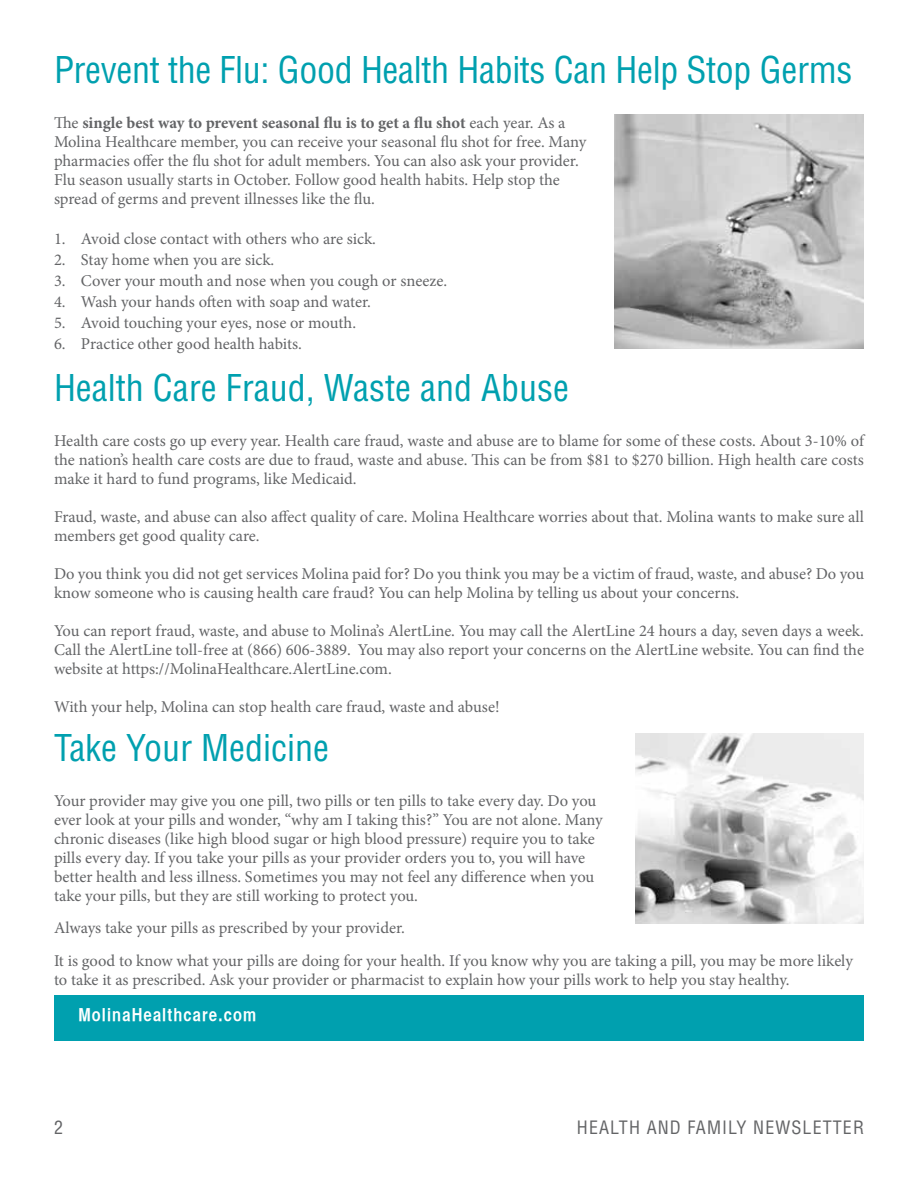
<style>
.page{position:relative;width:918px;height:1188px;background:#fff}
.page>*{position:absolute;margin:0;border:0;box-sizing:border-box;transform-origin:0 0}
.t1{font:condensed 36px "Helvetica";letter-spacing:-.01em;color:#00a0af}
.t2{font:condensed 18px "Helvetica";letter-spacing:.06em;color:#636466}
.t3{font:18px "Helvetica CY Bold";letter-spacing:.06em;color:#fff}
.t4{font:16.5px/18.9px "Minion Pro";letter-spacing:-.005em;color:#636466}
.s1{font-weight:700}
</style>
<div class="page">
<div style="left:54px;top:995px;width:810px;height:46px;background:#00a0af"></div>
<img style="left:615px;top:114px;width:249px;height:235px">
<img style="left:635px;top:733px;width:229px;height:190px">
<h1 class="t1" style="left:54px;top:48px;width:800px">Prevent the Flu: Good Health Habits Can Help Stop Germs</h1>
<p class="t4" style="left:54px;top:113px;width:534px">The <span class="s1">single best way to prevent seasonal flu is to get a flu shot</span> each year. As a Molina Healthcare member, you can receive your seasonal flu shot for free. Many pharmacies offer the flu shot for adult members. You can also ask your provider.<br>Flu season usually starts in October. Follow good health habits. Help stop the spread of germs and prevent illnesses like the flu.</p>
<p class="t4" style="left:54px;top:229px;width:324px">1. Avoid close contact with others who are sick.</p>
<p class="t4" style="left:54px;top:250px;width:222px">2. Stay home when you are sick.</p>
<p class="t4" style="left:54px;top:271px;width:395px">3. Cover your mouth and nose when you cough or sneeze.</p>
<p class="t4" style="left:54px;top:292px;width:319px">4. Wash your hands often with soap and water.</p>
<p class="t4" style="left:54px;top:313px;width:304px">5. Avoid touching your eyes, nose or mouth.</p>
<p class="t4" style="left:54px;top:334px;width:250px">6. Practice other good health habits.</p>
<h1 class="t1" style="left:54px;top:366px;width:517px">Health Care Fraud, Waste and Abuse</h1>
<p class="t4" style="left:54px;top:431px;width:812px;text-align:justify">Health care costs go up every year. Health care fraud, waste and abuse are to blame for some of these costs. About 3-10% of the nation’s health care costs are due to fraud, waste and abuse. This can be from $81 to $270 billion. High health care costs make it hard to fund programs, like Medicaid.</p>
<p class="t4" style="left:54px;top:507px;width:812px">Fraud, waste, and abuse can also affect quality of care. Molina Healthcare worries about that. Molina wants to make sure all members get good quality care.</p>
<p class="t4" style="left:54px;top:564px;width:812px">Do you think you did not get services Molina paid for? Do you think you may be a victim of fraud, waste, and abuse? Do you know someone who is causing health care fraud? You can help Molina by telling us about your concerns.</p>
<p class="t4" style="left:54px;top:621px;width:812px;text-align:justify">You can report fraud, waste, and abuse to Molina’s AlertLine. You may call the AlertLine 24 hours a day, seven days a week.<br>Call the AlertLine toll-free at (866) 606-3889. You may also report your concerns on the AlertLine website. You can find the website at https://MolinaHealthcare.AlertLine.com.</p>
<p class="t4" style="left:54px;top:697px;width:447px">With your help, Molina can stop health care fraud, waste and abuse!</p>
<h1 class="t1" style="left:54px;top:725px;width:277px">Take Your Medicine</h1>
<p class="t4" style="left:54px;top:791px;width:550px">Your provider may give you one pill, two pills or ten pills to take every day. Do you ever look at your pills and wonder, “why am I taking this?” You are not alone. Many chronic diseases (like high blood sugar or high blood pressure) require you to take pills every day. If you take your pills as your provider orders you to, you will have better health and less illness. Sometimes you may not feel any difference when you take your pills, but they are still working to protect you.</p>
<p class="t4" style="left:54px;top:912px;width:800px;line-height:32.4px">Always take your pills as prescribed by your provider.<br>It is good to know what your pills are doing for your health. If you know why you are taking a pill, you may be more likely</p>
<p class="t4" style="left:54px;top:970px;width:737px">to take it as prescribed. Ask your provider or pharmacist to explain how your pills work to help you stay healthy.</p>
<p class="t3" style="left:78px;top:1004px;width:179px">MolinaHealthcare.com</p>
<p class="t2" style="left:54px;top:1116px;width:10px">2</p>
<p class="t2" style="left:577px;top:1116px;width:289px">HEALTH AND FAMILY NEWSLETTER</p>
</div>
